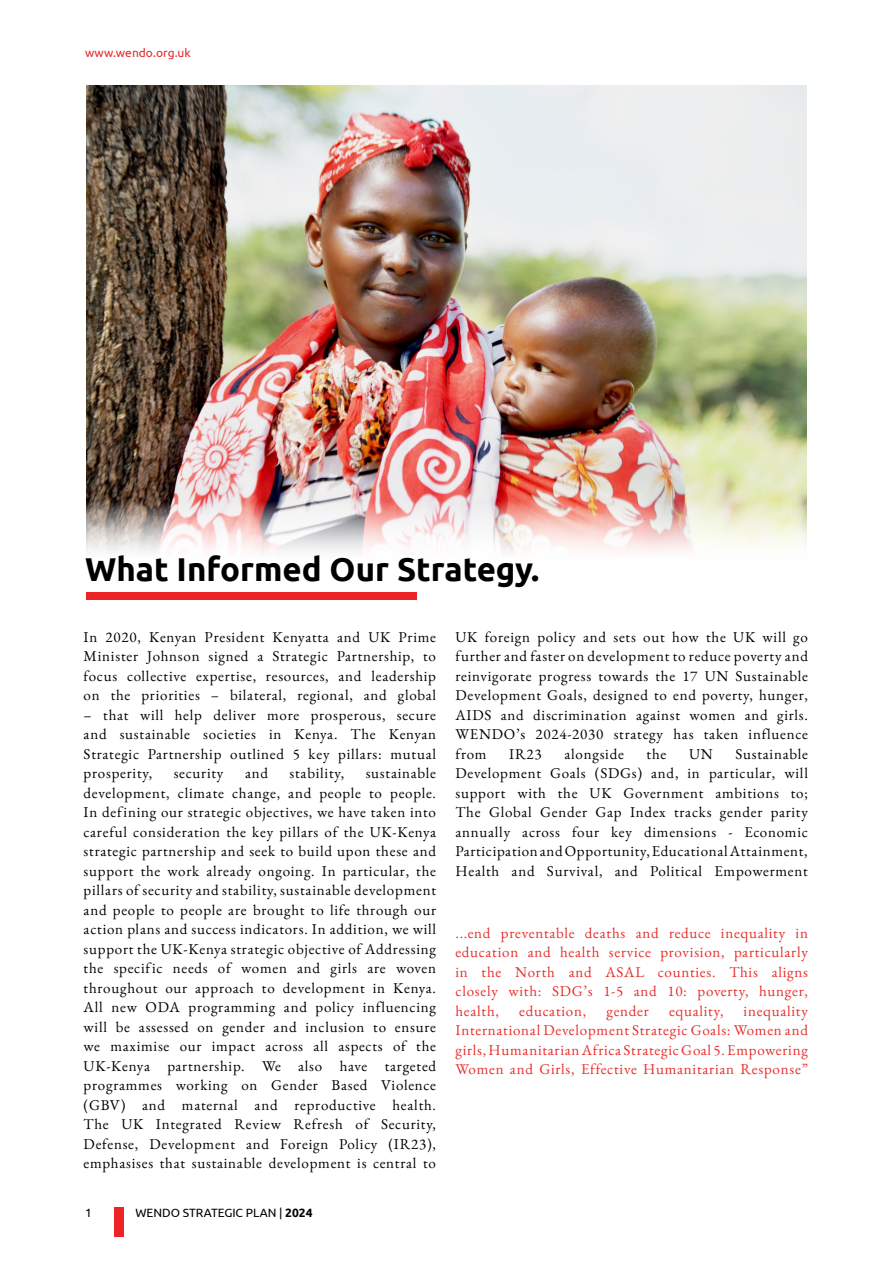
<style>
.page{position:relative;width:893px;height:1263px;background:#fff}
.page>*{position:absolute;margin:0;border:0;box-sizing:border-box;transform-origin:0 0}
.Headings_1{font:700 33px "Ubuntu";color:#000}
.t1{font:15px/19.5px "EB Garamond";letter-spacing:.05em;color:#000;text-align:justify}
.Captions{font:15px/19.5px "EB Garamond";letter-spacing:.05em;color:#e62d2a;text-align:justify}
.t2{font:12px "Ubuntu";color:#000}
.t3{font:12px "Ubuntu";color:#e52929}
.s1{font-weight:700}
</style>
<div class="page">
<div style="left:115px;top:1207px;width:9px;height:29px;background:#ed2424"></div>
<div style="left:86px;top:592px;width:331px;height:8px;background:#ed2424"></div>
<img style="left:86px;top:85px;width:720px;height:467px">
<p class="t3" style="left:85px;top:46px;width:107px">www.wendo.org.uk</p>
<p class="Headings_1" style="left:85px;top:549px;width:456px">What Informed Our Strategy.</p>
<p class="t1" style="left:84px;top:627px;width:354px">In 2020, Kenyan President Kenyatta and UK Prime Minister Johnson signed a Strategic Partnership, to focus collective expertise, resources, and leadership on the priorities – bilateral, regional, and global</p>
<p class="t1" style="left:84px;top:705px;width:354px">– that will help deliver more prosperous, secure and sustainable societies in Kenya. The Kenyan Strategic Partnership outlined 5 key pillars: mutual prosperity,</p>
<p class="t1" style="left:84px;top:763px;width:354px;text-align:right">sustainable<br>development, climate change, and people to people.</p>
<p class="t1" style="left:84px;top:802px;width:354px">In defining our strategic objectives, we have taken into careful consideration the key pillars of the UK-Kenya strategic partnership and seek to build upon these and support the work already ongoing. In particular, the pillars of security and stability, sustainable development and people to people are brought to life through our action plans and success indicators. In addition, we will support the UK-Kenya strategic objective of Addressing the specific needs of women and girls are woven throughout our approach to development in Kenya.</p>
<p class="t1" style="left:84px;top:997px;width:354px">All new ODA programming and policy influencing will be assessed on gender and inclusion to ensure we maximise our impact across all aspects of the UK-Kenya partnership. We also have targeted programmes working on Gender Based Violence (GBV) and maternal and reproductive health.</p>
<p class="t1" style="left:84px;top:1114px;width:354px">The UK Integrated Review Refresh of Security, Defense, Development and Foreign Policy (IR23), emphasises that sustainable development is central to</p>
<p class="t1" style="left:174px;top:763px;width:51px">security</p>
<p class="t1" style="left:245px;top:763px;width:24px">and</p>
<p class="t1" style="left:290px;top:763px;width:56px">stability,</p>
<p class="t2" style="left:85px;top:1205px;width:8px">1</p>
<p class="t2" style="left:135px;top:1205px;width:179px">WENDO STRATEGIC PLAN | <span class="s1">2024</span></p>
<p class="t1" style="left:455px;top:627px;width:354px">UK foreign policy and sets out how the UK will go further and faster on development to reduce poverty and reinvigorate progress towards the 17 UN Sustainable Development Goals, designed to end poverty, hunger, AIDS and discrimination against women and girls.</p>
<p class="t1" style="left:455px;top:724px;width:354px">WENDO’s 2024-2030 strategy has taken influence from</p>
<p class="t1" style="left:455px;top:744px;width:354px;text-indent:280px">Sustainable Development Goals (SDGs) and, in particular, will support with the UK Government ambitions to;</p>
<p class="t1" style="left:455px;top:802px;width:354px">The Global Gender Gap Index tracks gender parity annually across four key dimensions - Economic Participation and Opportunity, Educational Attainment, Health and Survival, and Political Empowerment</p>
<p class="t1" style="left:509px;top:744px;width:34px">IR23</p>
<p class="t1" style="left:564px;top:744px;width:61px">alongside</p>
<p class="t1" style="left:647px;top:744px;width:21px">the</p>
<p class="t1" style="left:689px;top:744px;width:25px">UN</p>
<p class="Captions" style="left:455px;top:923px;width:354px">...end preventable deaths and reduce inequality in education and health service provision, particularly in the North and ASAL counties. This aligns closely with: SDG’s 1-5 and 10: poverty, hunger, health,</p>
<p class="Captions" style="left:519px;top:1001px;width:68px">education,</p>
<p class="Captions" style="left:606px;top:1001px;width:44px">gender</p>
<p class="Captions" style="left:669px;top:1001px;width:56px">equality,</p>
<p class="Captions" style="left:744px;top:1001px;width:66px">inequality</p>
<p class="Captions" style="left:455px;top:1021px;width:354px">International Development Strategic Goals: Women and girls, Humanitarian Africa Strategic Goal 5. Empowering Women and Girls, Effective Humanitarian Response”</p>
</div>
